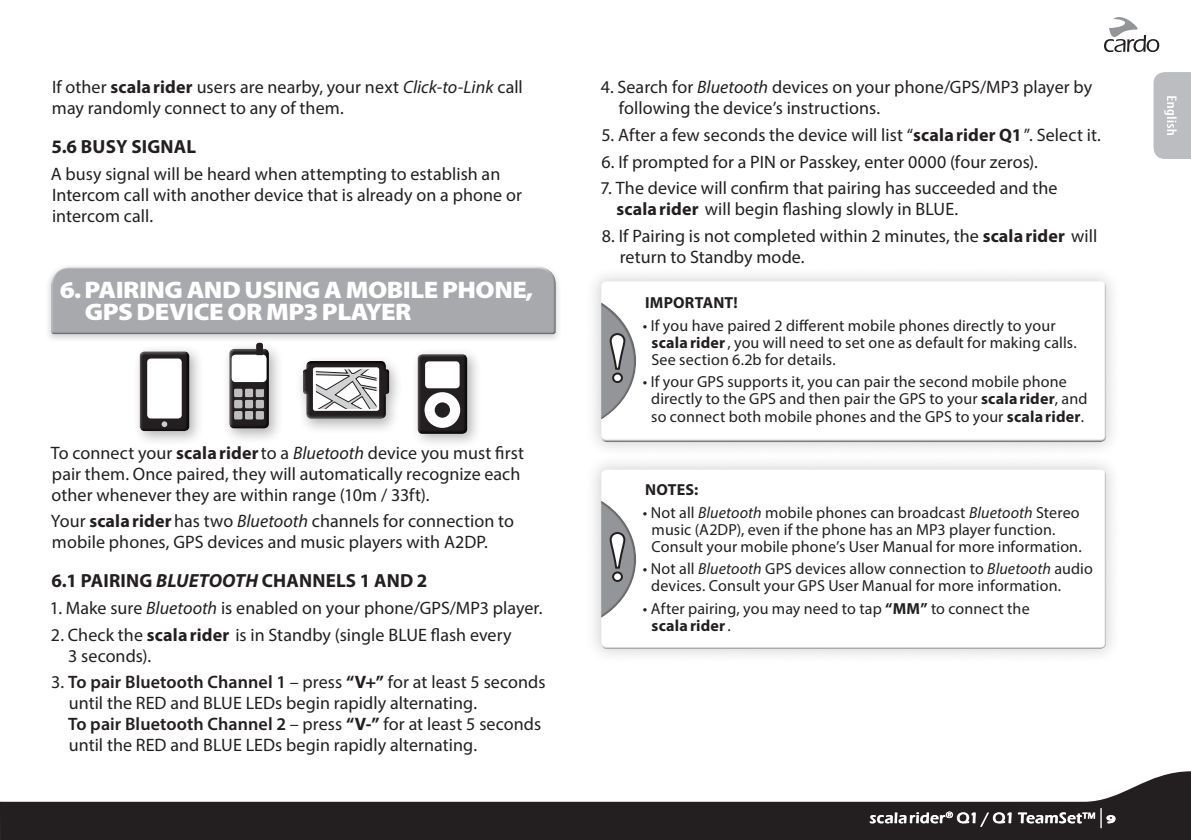
<style>
.page{position:relative;width:1191px;height:840px;background:#fff}
.page>*{position:absolute;margin:0;border:0;box-sizing:border-box;transform-origin:0 0}
.MAIN_HEADERS{font:900 24px/22px "Myriad Pro";letter-spacing:-.02em;color:#fff;scale:1.1 1}
.Subheads{font:700 19px "Myriad Pro";letter-spacing:.01em;color:#231f20}
.PRIMARY_Body_Text{font:18px/21px "Myriad Pro";letter-spacing:.005em;color:#231f20}
.TABLE_Text{font:16px/17px "Myriad Pro";letter-spacing:.01em;color:#231f20}
.NOTE_indented{font:700 16px "Myriad Pro";letter-spacing:.01em;color:#231f20}
.Footer_Right{font:700 15px "Eras Book ITC";letter-spacing:.015em;color:#fff}
.s1{font-weight:700}
.s2{font-style:italic}
.s3{font-weight:600}
.s4{font-family:"Myriad Pro";font-weight:300;font-stretch:condensed;font-size:20px}
.s5{font-family:"Myriad Pro";font-weight:900;font-size:12px}
</style>
<div class="page">
<svg style="left:1104px;top:17px;width:55px;height:35px"></svg>
<svg style="left:0;top:771px;width:1191px;height:68px;fill:#231f20"></svg>
<svg style="left:1153px;top:72px;width:38px;height:87px;background:#c1c2c4"></svg>
<div style="left:45px;top:263px;width:517px;height:80px;background:#231f20;opacity:.2"></div>
<svg style="left:50px;top:263px;width:506px;height:5px"></svg>
<div style="left:50px;top:268px;width:508px;height:67px;background:#a8a9ad"></div>
<div style="left:221px;top:341px;width:62px;height:102px;background:#231f20;opacity:.33"></div>
<div style="left:229px;top:347px;width:41px;height:81px;background:#231f20;opacity:.75"></div>
<svg style="left:232px;top:354px;width:34px;height:27px"></svg>
<div style="left:256px;top:388px;width:8px;height:8px;background:#2b2728"></div>
<div style="left:256px;top:343px;width:7px;height:52px;background:#231f20;border-radius:2px"></div>
<div style="left:232px;top:355px;width:34px;height:27px;background:#fff;border-radius:4px"></div>
<div style="left:234px;top:389px;width:8px;height:8px;background:#bfbebe"></div>
<div style="left:245px;top:389px;width:8px;height:8px;background:#bfbebe"></div>
<div style="left:256px;top:389px;width:8px;height:8px;background:#bfbebe"></div>
<div style="left:234px;top:400px;width:8px;height:8px;background:#bfbebe"></div>
<div style="left:245px;top:400px;width:8px;height:8px;background:#bfbebe"></div>
<div style="left:256px;top:400px;width:8px;height:8px;background:#bfbebe"></div>
<div style="left:234px;top:411px;width:8px;height:8px;background:#bfbebe"></div>
<div style="left:245px;top:411px;width:8px;height:8px;background:#bfbebe"></div>
<div style="left:256px;top:411px;width:8px;height:8px;background:#bfbebe"></div>
<div style="left:294px;top:354px;width:109px;height:80px;background:#231f20;opacity:.33"></div>
<div style="left:302px;top:359px;width:88px;height:60px;background:#f1f0f0"></div>
<svg style="left:303px;top:361px;width:86px;height:57px"></svg>
<div style="left:315px;top:368px;width:62px;height:41px;border:1px solid #fff;border-radius:2px"></div>
<div style="left:410px;top:346px;width:72px;height:102px;background:#231f20;opacity:.33"></div>
<div style="left:417px;top:353px;width:50px;height:81px;background:#231f20;opacity:.75"></div>
<div style="left:425px;top:361px;width:34px;height:27px;background:#fff;border-radius:4px"></div>
<div style="left:424px;top:392px;width:36px;height:35px;background:#fff;border-radius:50%"></div>
<div style="left:435px;top:402px;width:15px;height:15px;background:#231f20;border-radius:50%"></div>
<div style="left:132px;top:343px;width:72px;height:102px;background:#231f20;opacity:.33"></div>
<div style="left:139px;top:350px;width:50px;height:81px;background:#fff;opacity:.91"></div>
<div style="left:140px;top:350px;width:49px;height:81px;background:#231f20;opacity:.75"></div>
<div style="left:147px;top:358px;width:35px;height:60px;background:#fff;border-radius:4px"></div>
<svg style="left:162px;top:421px;width:5px;height:6px"></svg>
<div style="left:583px;top:264px;width:538px;height:193px;background:#231f20;opacity:.2"></div>
<div style="left:600px;top:281px;width:506px;height:161px;background:#fff"></div>
<svg style="left:601px;top:292px;width:35px;height:139px"></svg>
<div style="left:583px;top:452px;width:538px;height:212px;background:#231f20;opacity:.2"></div>
<div style="left:600px;top:469px;width:506px;height:181px;background:#fff"></div>
<svg style="left:601px;top:488px;width:35px;height:141px"></svg>
<svg style="left:870px;top:807px;width:245px;height:20px;background:#4a4748"></svg>
<p class="PRIMARY_Body_Text" style="left:52px;top:76px;width:472px">If other <span class="s1">scala rider</span> users are nearby, your next <span class="s2">Click-to-Link</span> call may randomly connect to any of them.</p>
<p class="Subheads" style="left:52px;top:134px;width:146px">5.6 BUSY SIGNAL</p>
<p class="PRIMARY_Body_Text" style="left:51px;top:163px;width:473px">A busy signal will be heard when attempting to establish an<br>Intercom call with another device that is already on a phone or intercom call.</p>
<p class="MAIN_HEADERS" style="left:85px;top:278px;width:409px;text-indent:-25px">6. PAIRING AND USING A MOBILE PHONE,<br>GPS DEVICE OR MP3 PLAYER</p>
<p class="PRIMARY_Body_Text" style="left:51px;top:441px;width:475px">To connect your <span class="s1">scala rider</span> to a <span class="s2">Bluetooth</span> device you must first pair them. Once paired, they will automatically recognize each other whenever they are within range (10m / 33ft).</p>
<p class="PRIMARY_Body_Text" style="left:51px;top:510px;width:464px">Your <span class="s1">scala rider</span> has two <span class="s2">Bluetooth</span> channels for connection to mobile phones, GPS devices and music players with A2DP.</p>
<p class="Subheads" style="left:51px;top:568px;width:377px">6.1 PAIRING <span class="s2">BLUETOOTH</span> CHANNELS 1 AND 2</p>
<p class="PRIMARY_Body_Text" style="left:50px;top:596px;width:494px">1. Make sure <span class="s2">Bluetooth</span> is enabled on your phone/GPS/MP3 player.</p>
<p class="PRIMARY_Body_Text" style="left:68px;top:623px;width:445px;text-indent:-17px">2. Check the <span class="s1">scala rider</span> is in Standby (single BLUE flash every<br>3 seconds).</p>
<p class="PRIMARY_Body_Text" style="left:68px;top:671px;width:479px;text-indent:-17px">3. <span class="s3">To pair Bluetooth Channel 1</span> – press <span class="s1">“V+”</span> for at least 5 seconds until the RED and BLUE LEDs begin rapidly alternating.<br><span class="s3">To pair Bluetooth Channel 2</span> – press <span class="s1">“V-”</span> for at least 5 seconds until the RED and BLUE LEDs begin rapidly alternating.</p>
<p class="PRIMARY_Body_Text" style="left:619px;top:76px;width:475px;text-indent:-18px">4. Search for <span class="s2">Bluetooth</span> devices on your phone/GPS/MP3 player by following the device’s instructions.</p>
<p class="PRIMARY_Body_Text" style="left:601px;top:124px;width:501px">5. After a few seconds the device will list “<span class="s1">scala rider Q1</span> ”. Select it.</p>
<p class="PRIMARY_Body_Text" style="left:601px;top:151px;width:438px">6. If prompted for a PIN or Passkey, enter 0000 (four zeros).</p>
<p class="PRIMARY_Body_Text" style="left:616px;top:177px;width:443px;text-indent:-16px">7. The device will confirm that pairing has succeeded and the <span class="s1">scala rider</span> will begin flashing slowly in BLUE.</p>
<p class="PRIMARY_Body_Text" style="left:619px;top:225px;width:479px;text-indent:-18px">8. If Pairing is not completed within 2 minutes, the <span class="s1">scala rider</span> will return to Standby mode.</p>
<p class="NOTE_indented" style="left:645px;top:292px;width:94px">IMPORTANT!</p>
<p class="TABLE_Text" style="left:651px;top:316px;width:427px;text-indent:-9px">• If you have paired 2 different mobile phones directly to your <span class="s1">scala rider</span>, you will need to set one as default for making calls.<br>See section 6.2b for details.</p>
<p class="TABLE_Text" style="left:651px;top:373px;width:438px;text-indent:-8px">• If your GPS supports it, you can pair the second mobile phone directly to the GPS and then pair the GPS to your <span class="s1">scala rider</span>, and so connect both mobile phones and the GPS to your <span class="s1">scala rider</span>.</p>
<p class="NOTE_indented" style="left:645px;top:479px;width:55px">NOTES:</p>
<p class="TABLE_Text" style="left:651px;top:503px;width:431px;text-indent:-9px">• Not all <span class="s2">Bluetooth</span> mobile phones can broadcast <span class="s2">Bluetooth</span> Stereo music (A2DP), even if the phone has an MP3 player function.<br>Consult your mobile phone’s User Manual for more information.</p>
<p class="TABLE_Text" style="left:651px;top:560px;width:443px;text-indent:-8px">• Not all <span class="s2">Bluetooth</span> GPS devices allow connection to <span class="s2">Bluetooth</span> audio devices. Consult your GPS User Manual for more information.</p>
<p class="TABLE_Text" style="left:651px;top:599px;width:379px;text-indent:-9px">• After pairing, you may need to tap <span class="s1">“MM”</span> to connect the <span class="s1">scala rider</span> .</p>
<p class="Footer_Right" style="left:869px;top:808px;width:248px">scala rider<sup>®</sup> Q1 / Q1 TeamSet™ <span class="s4">|</span> <span class="s5">9</span></p>
</div>
